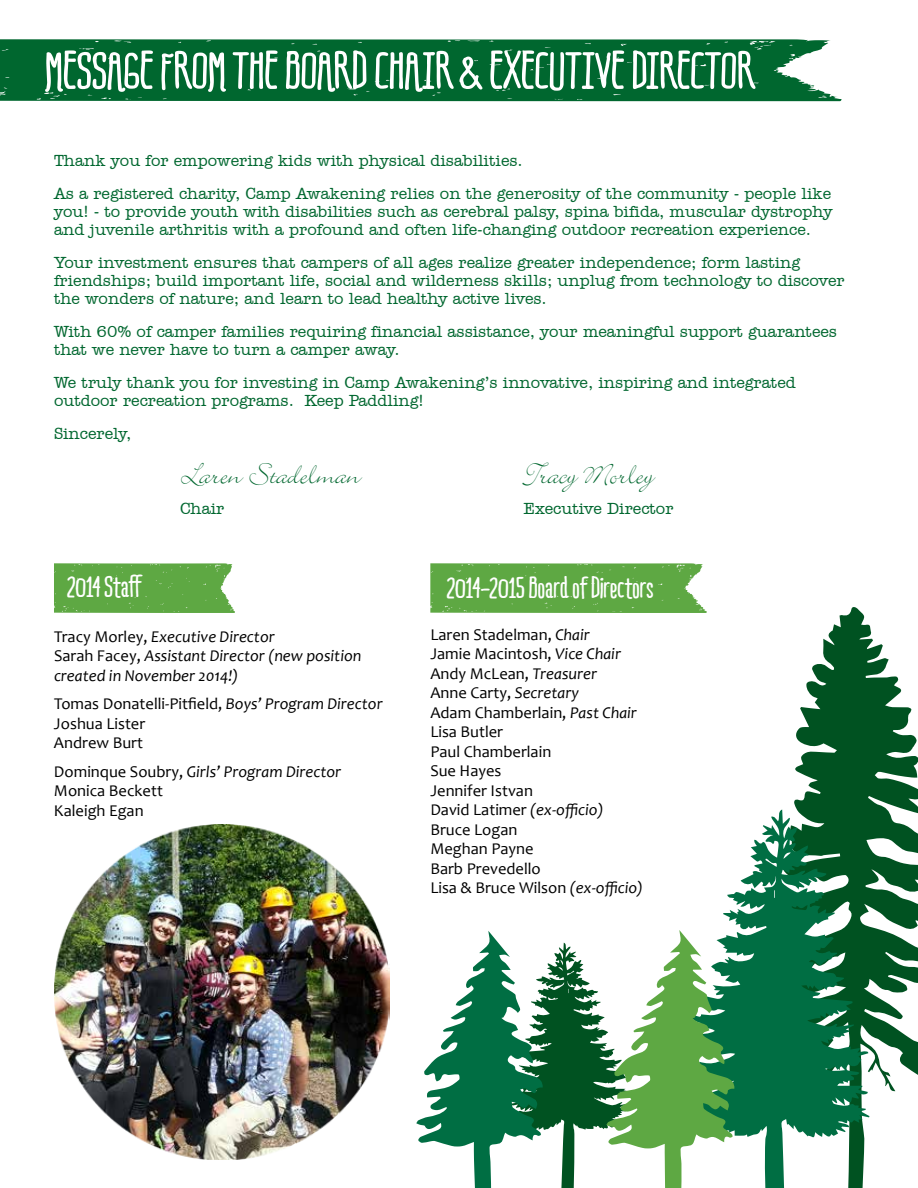
<style>
.page{position:relative;width:918px;height:1188px;background:#fff}
.page>*{position:absolute;margin:0;border:0;box-sizing:border-box;transform-origin:0 0}
.t1{font:700 52.5px "Ridemy Bike Pro";color:#fff}
.t2{font:33px "Bickley Script";color:#00672f}
.t3{font:700 30px "Ridemy Bike Pro";color:#fff}
.t4{font:500 16.5px/18px "Amer Typewriter IT Cby BT";color:#00672f}
.t5{font:16.5px/19.5px "Candara";color:#000}
.t6{font:italic 16.5px/19.5px "Candara";color:#000}
.s1{font-style:normal}
.s2{font-style:italic}
</style>
<div class="page">
<svg style="left:430px;top:563px;width:277px;height:50px;background:#67ad4e"></svg>
<svg style="left:0;top:39px;width:842px;height:62px;background:#0d6f3a"></svg>
<svg style="left:54px;top:563px;width:181px;height:50px;background:#67ac4d"></svg>
<svg style="left:781px;top:607px;width:137px;height:511px;fill:#005221"></svg>
<svg style="left:723px;top:810px;width:146px;height:378px;fill:#006e43"></svg>
<svg style="left:416px;top:930px;width:319px;height:258px"></svg>
<img style="left:54px;top:825px;width:335px;height:335px">
<h1 class="t1" style="left:45px;top:39px;width:711px">MESSAGE FROM THE BOARD CHAIR &amp; EXECUTIVE DIRECTOR</h1>
<p class="t4" style="left:54px;top:144px;width:779px;line-height:33px">Thank you for empowering kids with physical disabilities.<br>As a registered charity, Camp Awakening relies on the generosity of the community - people like</p>
<p class="t4" style="left:54px;top:202px;width:780px">you! - to provide youth with disabilities such as cerebral palsy, spina bifida, muscular dystrophy and juvenile arthritis with a profound and often life-changing outdoor recreation experience.</p>
<p class="t4" style="left:54px;top:253px;width:792px">Your investment ensures that campers of all ages realize greater independence; form lasting friendships; build important life, social and wilderness skills; unplug from technology to discover the wonders of nature; and learn to lead healthy active lives.</p>
<p class="t4" style="left:54px;top:322px;width:785px">With 60% of camper families requiring financial assistance, your meaningful support guarantees that we never have to turn a camper away.</p>
<p class="t4" style="left:54px;top:373px;width:743px">We truly thank you for investing in Camp Awakening’s innovative, inspiring and integrated outdoor recreation programs. Keep Paddling!</p>
<p class="t4" style="left:54px;top:424px;width:79px">Sincerely,</p>
<h3 class="t3" style="left:67px;top:569px;width:77px">2014 Staff</h3>
<h2 class="t2" style="left:180px;top:459px;width:182px">Laren Stadelman</h2>
<h2 class="t2" style="left:524px;top:459px;width:131px">Tracy Morley</h2>
<p class="t4" style="left:524px;top:499px;width:151px">Executive Director</p>
<p class="t4" style="left:180px;top:499px;width:46px">Chair</p>
<h3 class="t3" style="left:447px;top:570px;width:208px">2014-2015 Board of Directors</h3>
<p class="t6" style="left:54px;top:626px;width:309px"><span class="s1">Tracy Morley,</span> Executive Director<br><span class="s1">Sarah Facey,</span> Assistant Director (new position created in November 2014!)</p>
<p class="t5" style="left:54px;top:694px;width:330px">Tomas Donatelli-Pitfield, <span class="s2">Boys’ Program Director<br></span>Joshua Lister<br>Andrew Burt</p>
<p class="t5" style="left:54px;top:761px;width:289px">Dominque Soubry, <span class="s2">Girls’ Program Director<br></span>Monica Beckett<br>Kaleigh Egan</p>
<p class="t5" style="left:430px;top:625px;width:214px">Laren Stadelman, <span class="s2">Chair<br></span>Jamie Macintosh, <span class="s2">Vice Chair<br></span>Andy McLean, <span class="s2">Treasurer<br></span>Anne Carty, <span class="s2">Secretary<br></span>Adam Chamberlain, <span class="s2">Past Chair<br></span>Lisa Butler<br>Paul Chamberlain<br>Sue Hayes<br>Jennifer Istvan<br>David Latimer <span class="s2">(ex-officio)<br></span>Bruce Logan<br>Meghan Payne<br>Barb Prevedello<br>Lisa &amp; Bruce Wilson <span class="s2">(ex-officio)</span></p>
</div>
